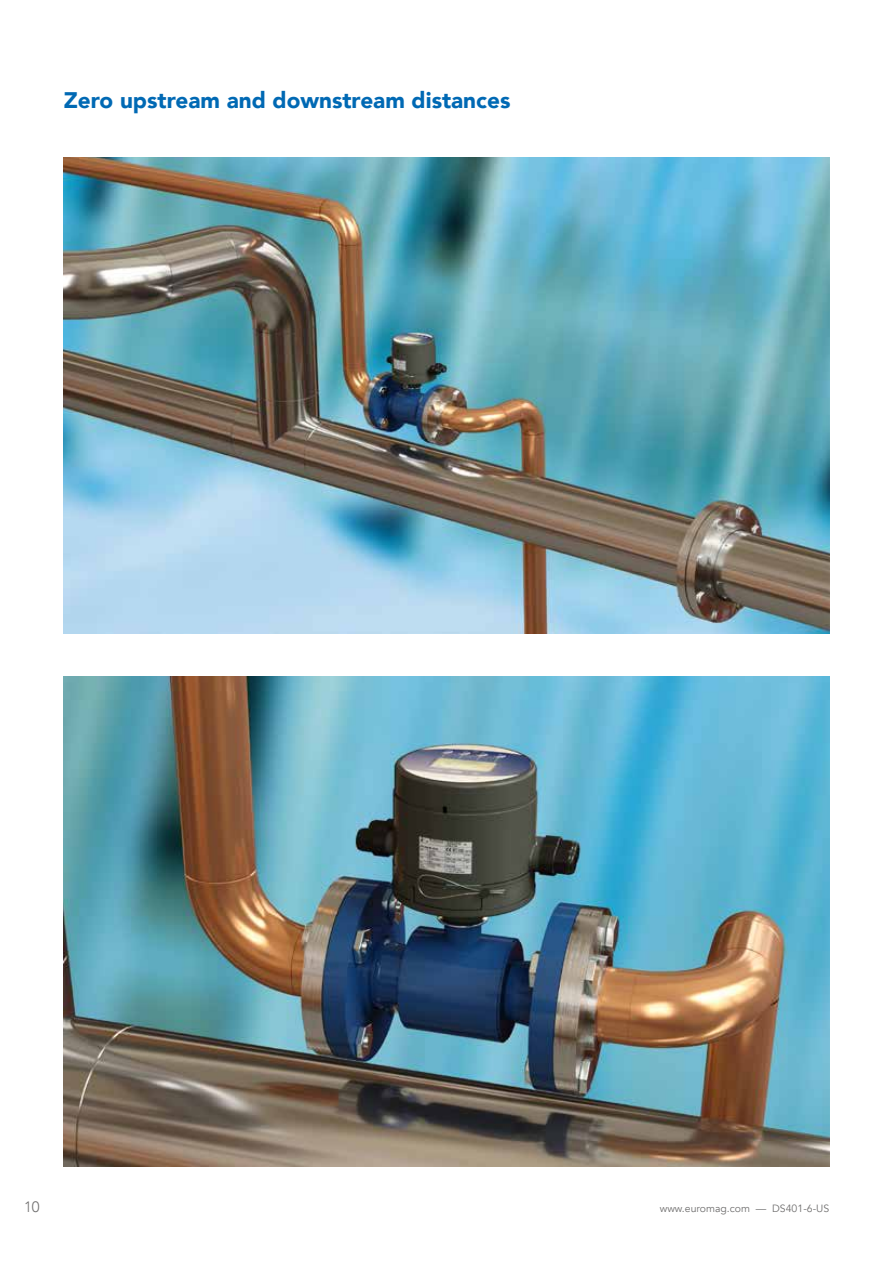
<style>
.page{position:relative;width:893px;height:1263px;background:#fff}
.page>*{position:absolute;margin:0;border:0;box-sizing:border-box;transform-origin:0 0}
.t1{font:900 22.5px "Avenir";color:#0069b4}
.t2{font:300 15px "Avenir";color:#706f6f}
.t3{font:10.5px "Avenir";color:#706f6f}
</style>
<div class="page">
<img style="left:64px;top:157px;width:765px;height:477px">
<img style="left:64px;top:676px;width:765px;height:490px">
<hr style="left:892px;top:0;width:1px;height:213px;background:#0069b4">
<p class="t1" style="left:64px;top:80px;width:448px">Zero upstream and downstream distances</p>
<p class="t2" style="left:24px;top:1198px;width:17px">10</p>
<p class="t3" style="left:660px;top:1202px;width:171px">www.euromag.com — DS401-6-US</p>
</div>
